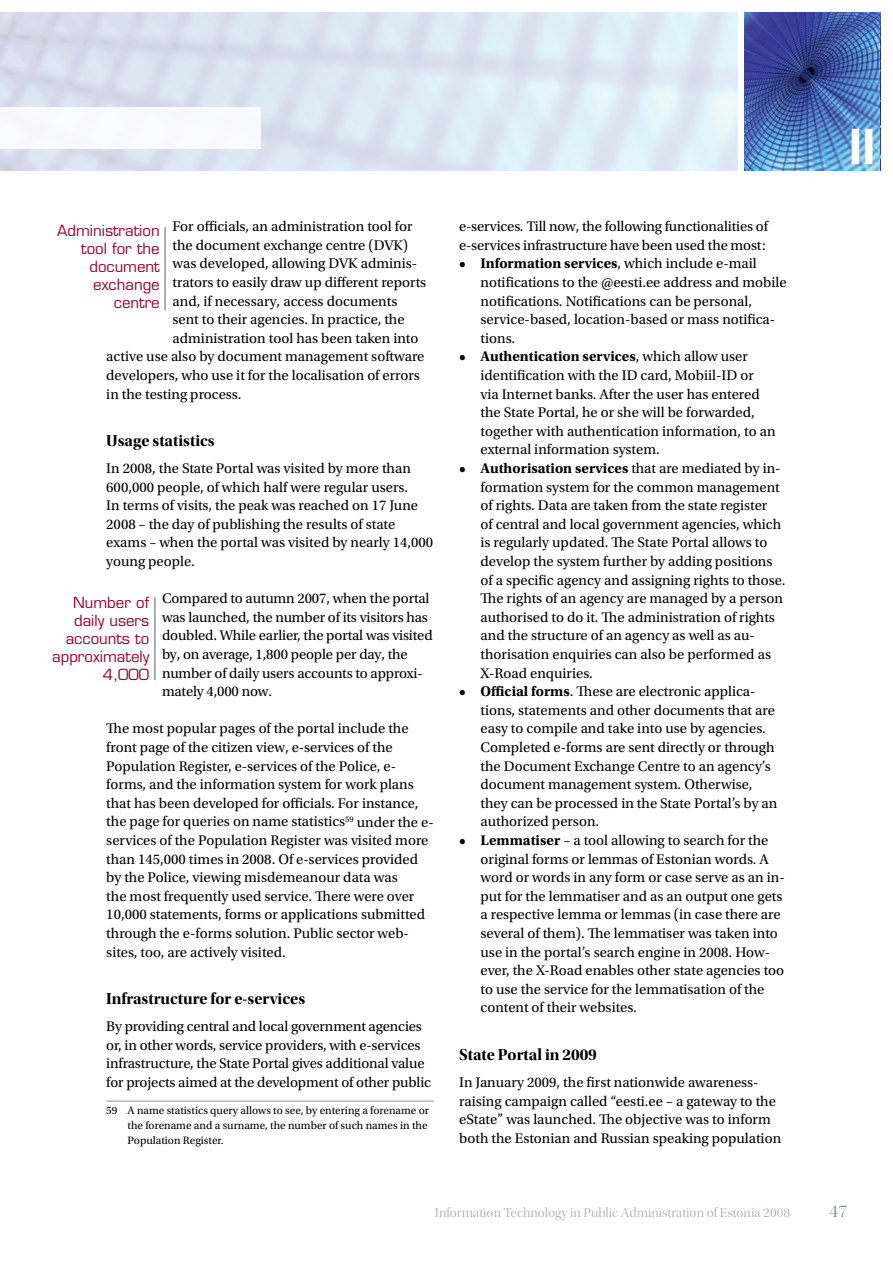
<style>
.page{position:relative;width:893px;height:1263px;background:#fff}
.page>*{position:absolute;margin:0;border:0;box-sizing:border-box;transform-origin:0 0}
.t1{font:700 condensed 48.6px "Avant Garde";color:#fff}
.t2{font:18px "Utopia Std Disp";color:#8a979c}
.t3{font:16.5px "Utopia Std Bold Disp";color:#000}
.t4{font:15px/18px "Eurostile";color:#98002e;text-align:right}
.t5{font:14.7px/18.6px "Utopia Std";color:#000}
.t6{font:13.5px "Utopia Std Disp";color:#b2b9bd}
.t7{font:11.25px/15px "Utopia Std";color:#000}
.s1{font-style:italic}
.s2{font-weight:700}
</style>
<div class="page">
<img style="left:745px;top:12px;width:135px;height:158px">
<svg style="left:0;top:12px;width:738px;height:159px;background:#dbe5f2"></svg>
<div style="left:0;top:108px;width:261px;height:41px;background:#fff"></div>
<hr style="left:106px;top:1101px;width:328px;height:1px;background:#8a979c">
<hr style="left:154px;top:597px;width:2px;height:83px;background:#8a979c">
<hr style="left:164px;top:227px;width:2px;height:83px;background:#8a979c">
<p class="t5" style="left:173px;top:217px;width:241px">For officials, an administration tool for</p>
<p class="t5" style="left:173px;top:236px;width:237px">the document exchange centre (DVK)</p>
<p class="t5" style="left:173px;top:255px;width:246px">was developed, allowing DVK adminis-</p>
<p class="t5" style="left:173px;top:273px;width:255px">trators to easily draw up different reports</p>
<p class="t5" style="left:173px;top:292px;width:226px">and, if necessary, access documents</p>
<p class="t5" style="left:173px;top:310px;width:234px">sent to their agencies. In practice, the</p>
<p class="t5" style="left:173px;top:329px;width:247px">administration tool has been taken into</p>
<p class="t5" style="left:106px;top:348px;width:320px">active use also by document management software</p>
<p class="t5" style="left:106px;top:366px;width:315px">developers, who use it for the localisation of errors</p>
<p class="t5" style="left:106px;top:385px;width:137px">in the testing process.</p>
<p class="t3" style="left:106px;top:431px;width:110px">Usage statistics</p>
<p class="t5" style="left:106px;top:459px;width:328px">In 2008, the State Portal was visited by more than 600,000 people, of which half were regular users.<br>In terms of visits, the peak was reached on 17 June 2008 – the day of publishing the results of state exams – when the portal was visited by nearly 14,000 young people.</p>
<p class="t5" style="left:162px;top:589px;width:272px">Compared to autumn 2007, when the portal was launched, the number of its visitors has doubled. While earlier, the portal was visited by, on average, 1,800 people per day, the number of daily users accounts to approxi&shy;mately 4,000 now.</p>
<p class="t5" style="left:106px;top:720px;width:329px">The most popular pages of the portal include the front page of the citizen view, e-services of the Population Register, e-services of the Police, e&shy;forms, and the information system for work plans that has been developed for officials. For instance, the page for queries on name statistics<sup>59</sup> under the e&shy;services of the Population Register was visited more than 145,000 times in 2008. Of e-services provided by the Police, viewing misdemeanour data was<br>the most frequently used service. There were over 10,000 statements, forms or applications submitted through the e-forms solution. Public sector web&shy;sites, too, are actively visited.</p>
<p class="t3" style="left:106px;top:989px;width:200px">Infrastructure for e-services</p>
<p class="t5" style="left:106px;top:1017px;width:326px">By providing central and local government agencies or, in other words, service providers, with e-services infrastructure, the State Portal gives additional value for projects aimed at the development of other public</p>
<p class="t7" style="left:128px;top:1103px;width:303px;text-indent:-21px">59 A name statistics query allows to see, by entering a forename or the forename and a surname, the number of such names in the<br>Population Register.</p>
<p class="t4" style="left:57px;top:222px;width:104px">Administration tool for the document exchange centre</p>
<p class="t4" style="left:52px;top:594px;width:99px">Number of daily users accounts to approximately<br>4,000</p>
<p class="t5" style="left:459px;top:217px;width:310px">e-services<span class="s1">.</span> Till now, the following functionalities of e-services infrastructure have been used the most:</p>
<p class="t5" style="left:480px;top:255px;width:308px;text-indent:-21px"><span class="s2">• Information services</span>, which include e-mail notifications to the @eesti.ee address and mobile notifications. Notifications can be personal, service-based, location-based or mass notifica&shy;tions.</p>
<p class="t5" style="left:480px;top:348px;width:297px;text-indent:-21px"><span class="s2">• Authentication services</span>, which allow user identification with the ID card, Mobiil-ID or via Internet banks. After the user has entered the State Portal, he or she will be forwarded, together with authentication information, to an external information system.</p>
<p class="t5" style="left:480px;top:459px;width:306px;text-indent:-21px"><span class="s2">• Authorisation services</span> that are mediated by in&shy;formation system for the common management of rights. Data are taken from the state register<br>of central and local government agencies, which is regularly updated. The State Portal allows to develop the system further by adding positions of a specific agency and assigning rights to those.<br>The rights of an agency are managed by a person authorised to do it. The administration of rights and the structure of an agency as well as au&shy;thorisation enquiries can also be performed as X-Road enquiries.</p>
<p class="t5" style="left:480px;top:682px;width:299px;text-indent:-21px"><span class="s2">• Official forms</span>. These are electronic applica&shy;tions, statements and other documents that are easy to compile and take into use by agencies.<br>Completed e-forms are sent directly or through the Document Exchange Centre to an agency’s document management system. Otherwise, they can be processed in the State Portal’s by an authorized person.</p>
<p class="t5" style="left:480px;top:831px;width:306px;text-indent:-21px"><span class="s2">• Lemmatiser</span> – a tool allowing to search for the original forms or lemmas of Estonian words. A word or words in any form or case serve as an in&shy;put for the lemmatiser and as an output one gets a respective lemma or lemmas (in case there are several of them). The lemmatiser was taken into use in the portal’s search engine in 2008. How&shy;ever, the X-Road enables other state agencies too to use the service for the lemmatisation of the content of their websites.</p>
<p class="t3" style="left:459px;top:1045px;width:139px">State Portal in 2009</p>
<p class="t5" style="left:459px;top:1073px;width:323px">In January 2009, the first nationwide awareness&shy;raising campaign called “eesti.ee – a gateway to the eState” was launched. The objective was to inform both the Estonian and Russian speaking population</p>
<h1 class="t1" style="left:849px;top:115px;width:29px">II</h1>
<p class="t6" style="left:435px;top:1205px;width:357px">Information Technology in Public Administration of Estonia 2008</p>
<p class="t2" style="left:829px;top:1202px;width:19px">47</p>
</div>
